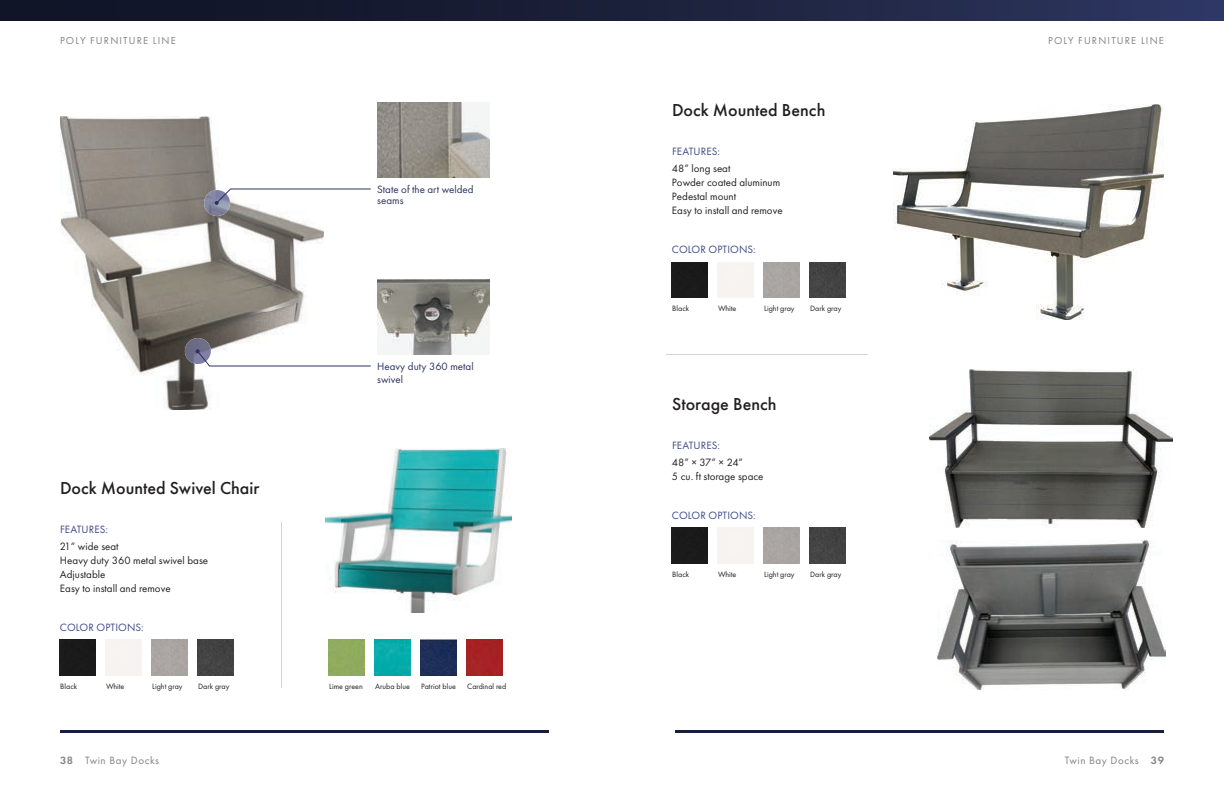
<style>
.page{position:relative;width:1224px;height:792px;background:#fff}
.page>*{position:absolute;margin:0;border:0;box-sizing:border-box;transform-origin:0 0}
.t1{font:500 18px "Futura PT";color:#231f20}
.t2{font:11px/14px "Futura PT";color:#231f20}
.t3{font:11px/13.2px "Futura PT";color:#2a335e}
.t4{font:11px "Futura PT";letter-spacing:.01em;color:#3e4a87}
.t5{font:11px "Futura PT";letter-spacing:.05em;color:#808285}
.t6{font:11px "Futura PT";letter-spacing:.01em;color:#3d4a87}
.t7{font:10.5px "Futura PT";letter-spacing:.11em;color:#808285}
.t8{font:8px "Futura PT";color:#231f20}
.s1{font-weight:600}
</style>
<div class="page">
<img style="left:60px;top:116px;width:264px;height:294px">
<img style="left:377px;top:102px;width:113px;height:75px">
<img style="left:377px;top:279px;width:112px;height:75px">
<img style="left:326px;top:449px;width:186px;height:163px">
<img style="left:937px;top:540px;width:228px;height:150px">
<img style="left:893px;top:105px;width:271px;height:215px">
<img style="left:930px;top:369px;width:243px;height:159px">
<hr style="left:675px;top:730px;width:489px;height:3px;background:#161f3b">
<hr style="left:60px;top:730px;width:489px;height:3px;background:#161f3b">
<div style="left:0;top:0;width:1224px;height:21px;background:linear-gradient(to right,#0d101f,#2c355d)"></div>
<img style="left:204px;top:190px;width:26px;height:26px;border-radius:13px">
<img style="left:185px;top:338px;width:26px;height:26px;border-radius:13px">
<hr style="left:281px;top:522px;width:1px;height:166px;background:#d2d3d5">
<hr style="left:667px;top:354px;width:201px;height:1px;background:#d2d3d5">
<img style="left:60px;top:640px;width:36px;height:36px">
<img style="left:198px;top:640px;width:36px;height:36px">
<img style="left:329px;top:640px;width:36px;height:36px">
<img style="left:375px;top:640px;width:36px;height:36px">
<img style="left:421px;top:640px;width:36px;height:36px">
<img style="left:467px;top:640px;width:36px;height:36px">
<svg style="left:215px;top:188px;width:156px;height:17px"></svg>
<svg style="left:196px;top:349px;width:175px;height:18px"></svg>
<img style="left:672px;top:262px;width:36px;height:36px">
<img style="left:810px;top:262px;width:36px;height:36px">
<img style="left:672px;top:528px;width:36px;height:36px">
<img style="left:810px;top:528px;width:36px;height:36px">
<p class="t7" style="left:60px;top:34px;width:117px">POLY FURNITURE LINE</p>
<p class="t7" style="left:1048px;top:34px;width:117px">POLY FURNITURE LINE</p>
<p class="t3" style="left:377px;top:183px;width:98px;line-height:11px">State of the art welded seams</p>
<h1 class="t1" style="left:60px;top:477px;width:201px">Dock Mounted Swivel Chair</h1>
<p class="t6" style="left:60px;top:523px;width:50px">FEATURES:</p>
<p class="t2" style="left:60px;top:539px;width:150px">21” wide seat<br>Heavy duty 360 metal swivel base<br>Adjustable<br>Easy to install and remove</p>
<p class="t4" style="left:60px;top:621px;width:85px">COLOR OPTIONS:</p>
<p class="t3" style="left:377px;top:359px;width:98px">Heavy duty 360 metal swivel</p>
<p class="t8" style="left:60px;top:682px;width:18px">Black</p>
<p class="t8" style="left:106px;top:682px;width:20px">White</p>
<p class="t8" style="left:152px;top:682px;width:32px">Light gray</p>
<p class="t8" style="left:198px;top:682px;width:33px">Dark gray</p>
<p class="t8" style="left:329px;top:682px;width:35px">Lime green</p>
<p class="t8" style="left:375px;top:682px;width:36px">Aruba blue</p>
<p class="t8" style="left:421px;top:682px;width:36px">Patriot blue</p>
<p class="t8" style="left:467px;top:682px;width:41px">Cardinal red</p>
<h1 class="t1" style="left:672px;top:99px;width:155px">Dock Mounted Bench</h1>
<p class="t6" style="left:672px;top:145px;width:50px">FEATURES:</p>
<p class="t2" style="left:672px;top:161px;width:112px">48” long seat<br>Powder coated aluminum<br>Pedestal mount<br>Easy to install and remove</p>
<p class="t4" style="left:672px;top:243px;width:85px">COLOR OPTIONS:</p>
<p class="t8" style="left:672px;top:304px;width:18px">Black</p>
<p class="t8" style="left:718px;top:304px;width:20px">White</p>
<p class="t8" style="left:764px;top:304px;width:32px">Light gray</p>
<p class="t8" style="left:810px;top:304px;width:33px">Dark gray</p>
<h1 class="t1" style="left:672px;top:393px;width:106px">Storage Bench</h1>
<p class="t6" style="left:672px;top:439px;width:50px">FEATURES:</p>
<p class="t2" style="left:672px;top:455px;width:93px">48” × 37” × 24”<br>5 cu. ft storage space</p>
<p class="t4" style="left:672px;top:509px;width:85px">COLOR OPTIONS:</p>
<p class="t8" style="left:672px;top:570px;width:18px">Black</p>
<p class="t8" style="left:718px;top:570px;width:20px">White</p>
<p class="t8" style="left:764px;top:570px;width:32px">Light gray</p>
<p class="t8" style="left:810px;top:570px;width:33px">Dark gray</p>
<p class="t5" style="left:60px;top:754px;width:101px"><span class="s1">38</span> Twin Bay Docks</p>
<p class="t5" style="left:1065px;top:754px;width:101px">Twin Bay Docks <span class="s1">39</span></p>
</div>
